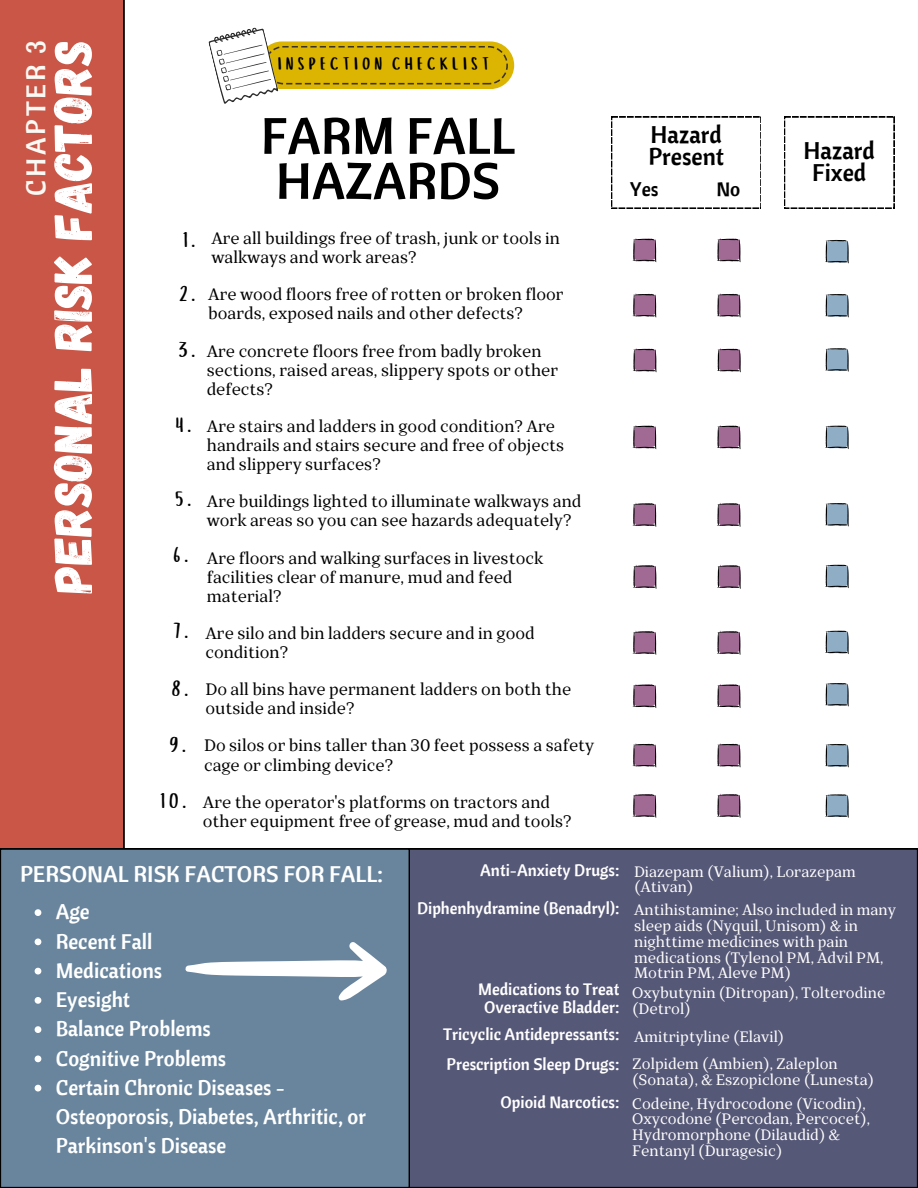
<style>
.page{position:relative;width:918px;height:1188px;background:#c95647}
.page>*{position:absolute;margin:0;border:0;box-sizing:border-box;transform-origin:0 0}
.t1{font:54px "Gagalin";letter-spacing:-.01em;color:#fff}
.t2{font:51px/45px "Cantora One";color:#000}
.t3{font:27px "Cantora One";letter-spacing:.1em;color:#faf9f4}
.t4{font:24px/21.3px "Cantora One";color:#000}
.t5{font:22.5px "Cantora One";color:#fff}
.t6{font:21.9px "Cup Cakes";color:#000}
.t7{font:21px/29.2px "Cantora One";color:#fff}
.t8{font:21px "Cup Cakes";color:#000}
.t9{font:19.5px "Cantora One";color:#000}
.t10{font:16.5px/19.2px "TT Bells";color:#000}
.t11{font:16.5px/18px "Cantora One";color:#fff;text-align:center}
.t12{font:15px/15.8px "TT Bells";color:#fff}
</style>
<div class="page">
<div style="left:124px;top:0;width:794px;height:849px;background:#fff"></div>
<div style="left:410px;top:849px;width:508px;height:339px;background:#565877"></div>
<div style="left:0;top:849px;width:410px;height:339px;background:#69859d"></div>
<svg style="left:717px;top:238px;width:24px;height:24px"></svg>
<svg style="left:633px;top:238px;width:23px;height:24px"></svg>
<svg style="left:717px;top:293px;width:24px;height:25px"></svg>
<svg style="left:633px;top:293px;width:23px;height:25px"></svg>
<svg style="left:717px;top:348px;width:24px;height:24px"></svg>
<svg style="left:633px;top:348px;width:23px;height:24px"></svg>
<svg style="left:717px;top:425px;width:24px;height:24px"></svg>
<svg style="left:633px;top:425px;width:23px;height:24px"></svg>
<svg style="left:717px;top:503px;width:24px;height:24px"></svg>
<svg style="left:633px;top:503px;width:23px;height:24px"></svg>
<svg style="left:717px;top:565px;width:24px;height:24px"></svg>
<svg style="left:633px;top:565px;width:23px;height:24px"></svg>
<svg style="left:717px;top:631px;width:24px;height:24px"></svg>
<svg style="left:633px;top:631px;width:23px;height:24px"></svg>
<svg style="left:717px;top:684px;width:24px;height:24px"></svg>
<svg style="left:633px;top:684px;width:23px;height:24px"></svg>
<svg style="left:717px;top:743px;width:24px;height:25px"></svg>
<svg style="left:633px;top:743px;width:23px;height:25px"></svg>
<svg style="left:717px;top:794px;width:24px;height:24px"></svg>
<svg style="left:633px;top:794px;width:23px;height:24px"></svg>
<svg style="left:825px;top:240px;width:24px;height:24px"></svg>
<svg style="left:825px;top:294px;width:24px;height:24px"></svg>
<svg style="left:825px;top:348px;width:24px;height:24px"></svg>
<svg style="left:825px;top:426px;width:24px;height:23px"></svg>
<svg style="left:825px;top:503px;width:24px;height:24px"></svg>
<svg style="left:825px;top:565px;width:24px;height:23px"></svg>
<svg style="left:825px;top:631px;width:24px;height:23px"></svg>
<svg style="left:825px;top:683px;width:24px;height:24px"></svg>
<svg style="left:825px;top:744px;width:24px;height:24px"></svg>
<svg style="left:825px;top:794px;width:24px;height:24px"></svg>
<div style="left:611px;top:117px;width:150px;height:92px;background:#fff"></div>
<div style="left:784px;top:117px;width:110px;height:92px;background:#fff"></div>
<svg style="left:207px;top:25px;width:301px;height:80px;background:#e5d484"></svg>
<svg style="left:35px;top:909px;width:6px;height:7px"></svg>
<svg style="left:35px;top:938px;width:6px;height:7px"></svg>
<svg style="left:35px;top:968px;width:6px;height:6px"></svg>
<svg style="left:35px;top:997px;width:6px;height:7px"></svg>
<svg style="left:35px;top:1026px;width:6px;height:7px"></svg>
<svg style="left:35px;top:1055px;width:6px;height:7px"></svg>
<svg style="left:35px;top:1085px;width:6px;height:6px"></svg>
<svg style="left:184px;top:940px;width:204px;height:61px;background:#92a6b8"></svg>
<p class="t3" style="left:18px;top:196px;width:157px;rotate:-90deg">CHAPTER 3</p>
<h6 class="t1" style="left:38px;top:593px;width:555px;rotate:-90deg">personal risk factors</h6>
<h5 class="t6" style="left:278px;top:50px;width:217px">INSPECTION CHECKLIST</h5>
<h6 class="t2" style="left:261px;top:112px;width:256px">FARM FALL<br>HAZARDS</h6>
<h6 class="t4" style="left:648px;top:124px;width:77px">Hazard<br>Present</h6>
<p class="t9" style="left:630px;top:176px;width:30px">Yes</p>
<h6 class="t9" style="left:716px;top:176px;width:26px">No</h6>
<p class="t4" style="left:803px;top:140px;width:73px;text-align:center">Hazard<br>Fixed</p>
<h6 class="t8" style="left:183px;top:226px;width:18px">1.</h6>
<p class="t8" style="left:180px;top:280px;width:22px">2.</p>
<h6 class="t8" style="left:179px;top:336px;width:22px">3.</h6>
<p class="t8" style="left:176px;top:411px;width:21px">4.</p>
<p class="t10" style="left:211px;top:229px;width:350px">Are all buildings free of trash, junk or tools in walkways and work areas?</p>
<p class="t10" style="left:208px;top:285px;width:357px">Are wood floors free of rotten or broken floor boards, exposed nails and other defects?</p>
<h5 class="t10" style="left:207px;top:341px;width:353px">Are concrete floors free from badly broken sections, raised areas, slippery spots or other defects?</h5>
<h1 class="t10" style="left:207px;top:417px;width:359px">Are stairs and ladders in good condition? Are handrails and stairs secure and free of objects and slippery surfaces?</h1>
<p class="t8" style="left:176px;top:485px;width:21px">5.</p>
<h6 class="t10" style="left:207px;top:492px;width:376px">Are buildings lighted to illuminate walkways and work areas so you can see hazards adequately?</h6>
<p class="t8" style="left:174px;top:541px;width:20px">6.</p>
<h6 class="t10" style="left:207px;top:548px;width:338px">Are floors and walking surfaces in livestock facilities clear of manure, mud and feed material?</h6>
<p class="t8" style="left:174px;top:617px;width:20px">7.</p>
<h6 class="t10" style="left:205px;top:624px;width:331px">Are silo and bin ladders secure and in good condition?</h6>
<p class="t8" style="left:172px;top:675px;width:22px">8.</p>
<h6 class="t10" style="left:205px;top:680px;width:367px">Do all bins have permanent ladders on both the outside and inside?</h6>
<p class="t8" style="left:170px;top:731px;width:22px">9.</p>
<h6 class="t10" style="left:204px;top:736px;width:392px">Do silos or bins taller than 30 feet possess a safety cage or climbing device?</h6>
<p class="t8" style="left:161px;top:787px;width:31px">10.</p>
<h6 class="t10" style="left:203px;top:793px;width:370px">Are the operator's platforms on tractors and other equipment free of grease, mud and tools?</h6>
<p class="t5" style="left:20px;top:860px;width:365px">PERSONAL RISK FACTORS FOR FALL:</p>
<p class="t11" style="left:480px;top:861px;width:141px">Anti-Anxiety Drugs:</p>
<p class="t12" style="left:634px;top:864px;width:223px">Diazepam (Valium), Lorazepam (Ativan)</p>
<p class="t11" style="left:417px;top:898px;width:204px">Diphenhydramine (Benadryl):</p>
<p class="t12" style="left:634px;top:903px;width:264px">Antihistamine; Also included in many sleep aids (Nyquil, Unisom) &amp; in nighttime medicines with pain medications (Tylenol PM, Advil PM,<br>Motrin PM, Aleve PM)</p>
<p class="t11" style="left:478px;top:980px;width:143px">Medications to Treat<br>Overactive Bladder:</p>
<p class="t12" style="left:632px;top:986px;width:255px">Oxybutynin (Ditropan), Tolterodine (Detrol)</p>
<p class="t11" style="left:443px;top:1025px;width:178px">Tricyclic Antidepressants:</p>
<p class="t12" style="left:634px;top:1029px;width:152px">Amitriptyline (Elavil)</p>
<p class="t11" style="left:447px;top:1055px;width:174px">Prescription Sleep Drugs:</p>
<p class="t12" style="left:632px;top:1056px;width:244px">Zolpidem (Ambien), Zaleplon (Sonata), &amp; Eszopiclone (Lunesta)</p>
<p class="t11" style="left:501px;top:1092px;width:120px">Opioid Narcotics:</p>
<p class="t12" style="left:632px;top:1096px;width:239px">Codeine, Hydrocodone (Vicodin),<br>Oxycodone (Percodan, Percocet),<br>Hydromorphone (Dilaudid) &amp;<br>Fentanyl (Duragesic)</p>
<p class="t7" style="left:56px;top:897px;width:36px">Age</p>
<p class="t7" style="left:56px;top:926px;width:98px">Recent Fall</p>
<p class="t7" style="left:56px;top:955px;width:108px">Medications</p>
<p class="t7" style="left:56px;top:985px;width:76px">Eyesight</p>
<p class="t7" style="left:56px;top:1014px;width:157px">Balance Problems</p>
<p class="t7" style="left:56px;top:1043px;width:172px">Cognitive Problems</p>
<p class="t7" style="left:56px;top:1072px;width:312px">Certain Chronic Diseases -<br>Osteoporosis, Diabetes, Arthritic, or<br>Parkinson's Disease</p>
</div>
